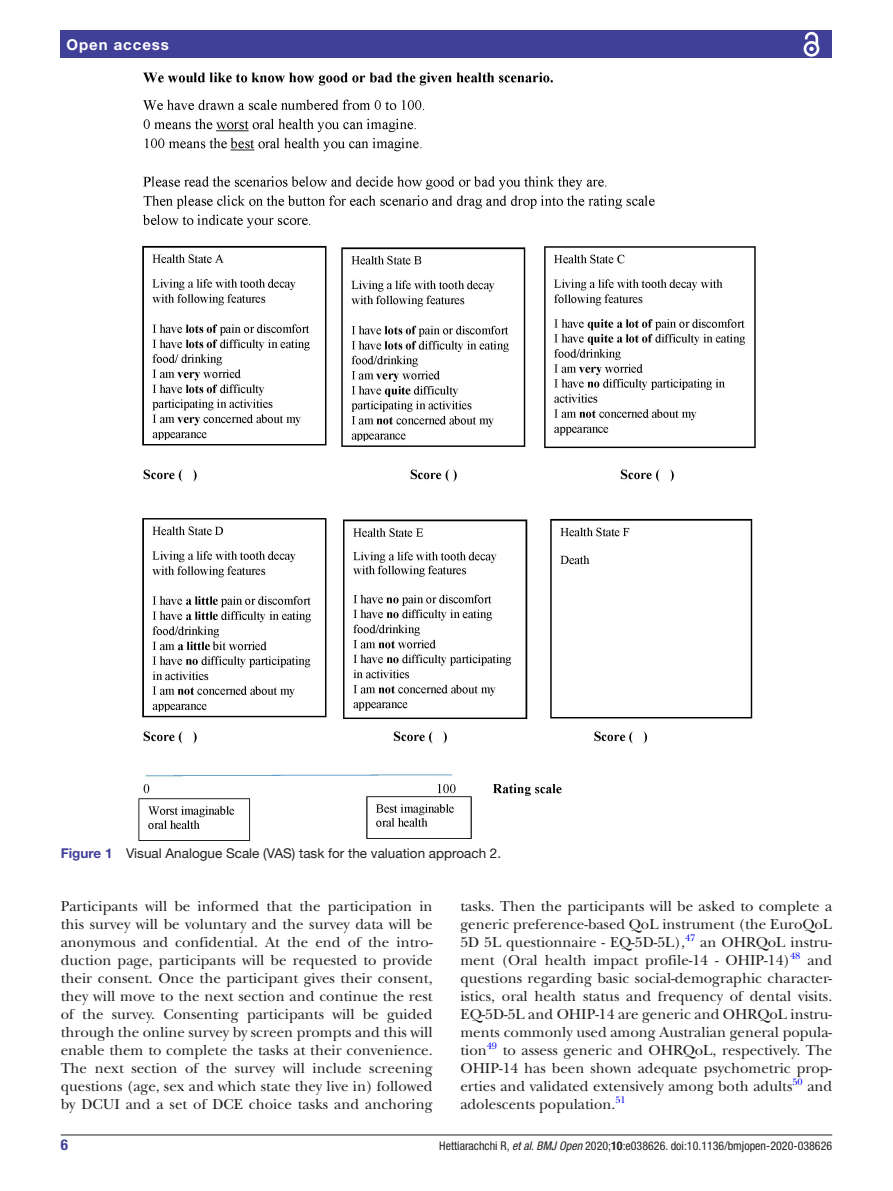
<style>
.page{position:relative;width:893px;height:1191px;background:#fff}
.page>*{position:absolute;margin:0;border:0;box-sizing:border-box;transform-origin:0 0}
.t1{font:15px/18px "New Baskerville";color:#231f20;text-align:justify}
.t2{font:700 15px "Helvetica Neue LT Std";letter-spacing:.065em;color:#fff}
.t3{font:700 condensed 15px "Helvetica Neue LT Std";color:#414099}
.t4{font:13.5px "Helvetica Neue LT Std";color:#231f20}
.t5{font:condensed 12px "Helvetica Neue LT Std";color:#231f20}
.t6{font:9.9px "New Baskerville";color:#00f}
.s1{font-weight:700;color:#414099}
.s2{font-style:italic}
.s3{font-weight:700}
</style>
<div class="page">
<hr style="left:61px;top:1134px;width:771px;height:1px;background:#231f20">
<div style="left:61px;top:31px;width:771px;height:27px;background:#414099"></div>
<svg style="left:803px;top:31px;width:17px;height:26px"></svg>
<img style="left:138px;top:73px;width:617px;height:767px">
<p class="t2" style="left:66px;top:35px;width:104px">Open access</p>
<p class="t4" style="left:61px;top:845px;width:442px"><span class="s1">Figure 1</span> Visual Analogue Scale (VAS) task for the valuation approach 2.</p>
<p class="t1" style="left:61px;top:897px;width:373px">Participants will be informed that the participation in this survey will be voluntary and the survey data will be anonymous and confidential. At the end of the intro&shy;duction page, participants will be requested to provide their consent. Once the participant gives their consent, they will move to the next section and continue the rest of the survey. Consenting participants will be guided through the online survey by screen prompts and this will enable them to complete the tasks at their convenience.<br>The next section of the survey will include screening questions (age, sex and which state they live in) followed by DCUI and a set of DCE choice tasks and anchoring</p>
<p class="t1" style="left:460px;top:897px;width:373px">tasks. Then the participants will be asked to complete a generic preference-based QoL instrument (the EuroQoL 5D 5L questionnaire - EQ-5D-5L),<sup>47</sup> an OHRQoL instru&shy;ment (Oral health impact profile-14 - OHIP-14)</p>
<p class="t6" style="left:790px;top:949px;width:12px">48</p>
<p class="t1" style="left:460px;top:951px;width:373px;text-indent:347px">and questions regarding basic social-demographic character&shy;istics, oral health status and frequency of dental visits.<br>EQ-5D-5L and OHIP-14 are generic and OHRQoL instru&shy;ments commonly used among Australian general popula&shy;tion</p>
<p class="t6" style="left:487px;top:1039px;width:12px">49</p>
<p class="t1" style="left:460px;top:1041px;width:373px;text-indent:42px">to assess generic and OHRQoL, respectively. The OHIP-14 has been shown adequate psychometric prop&shy;erties and validated extensively among both adults</p>
<p class="t6" style="left:792px;top:1075px;width:12px">50</p>
<p class="t1" style="left:807px;top:1077px;width:26px">and</p>
<p class="t1" style="left:460px;top:1095px;width:157px">adolescents population.</p>
<p class="t6" style="left:615px;top:1093px;width:12px">51</p>
<p class="t3" style="left:61px;top:1135px;width:9px">6</p>
<p class="t5" style="left:439px;top:1138px;width:394px">Hettiarachchi R, <span class="s2">et al</span>. <span class="s2">BMJ Open</span> 2020;<span class="s3">10</span>:e038626. doi:10.1136/bmjopen-2020-038626</p>
</div>
